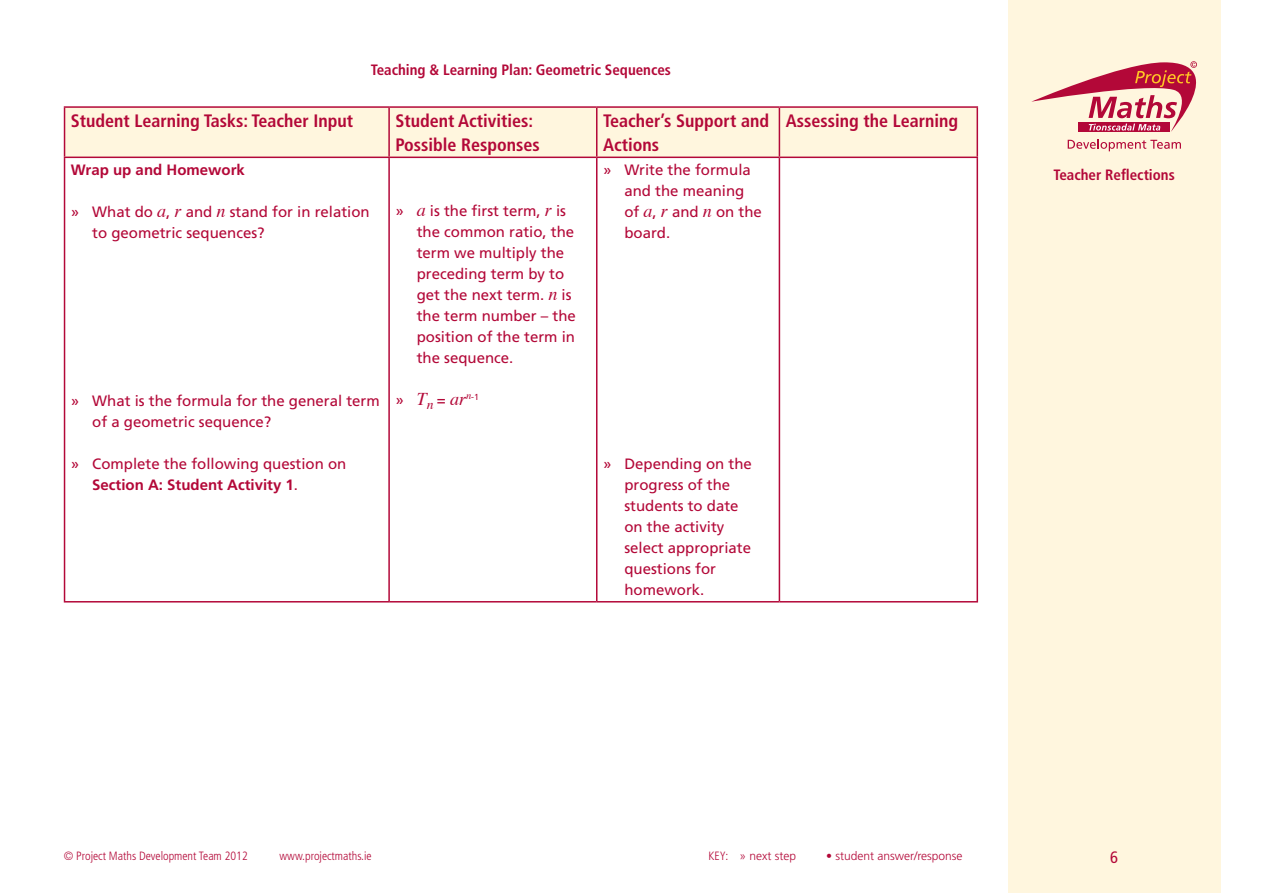
<style>
.page{position:relative;width:1263px;height:893px;background:#fff}
.page>*{position:absolute;margin:0;border:0;box-sizing:border-box;transform-origin:0 0}
.Table_Head{font:700 condensed 18px/24px "Frutiger";color:#b30838}
.Arrow_Bullit_Points{font:italic 18px "Times";color:#b30838}
.t1{font:condensed 16.5px "Frutiger";color:#b30838}
.Arrow_Bullit_Points-2{font:15px/21px "Frutiger";color:#b30838}
.t2{font:700 condensed 15px "Frutiger";color:#b30838}
.t3{font:700 15px "Frutiger";color:#b30838}
.t4{font:300 condensed 12px "Frutiger";color:#b30838}
.t5{font:300 12px "Frutiger";color:#b30838}
.s1{font-family:"Times";font-style:italic;font-size:18px}
.s2{font-family:"Frutiger";font-style:normal;font-size:15px}
.s3{font-weight:700}
.s4{font-stretch:condensed}
</style>
<div class="page">
<div style="left:1008px;top:0;width:212px;height:893px;background:#fff6de"></div>
<svg style="left:1068px;top:139px;width:113px;height:12px"></svg>
<svg style="left:1031px;top:61px;width:166px;height:71px"></svg>
<div style="left:65px;top:108px;width:911px;height:49px;background:#fff6de"></div>
<hr style="left:64px;top:106px;width:325px;height:2px;background:#b30838">
<hr style="left:64px;top:108px;width:1px;height:49px;background:#b30838">
<hr style="left:389px;top:106px;width:208px;height:2px;background:#b30838">
<hr style="left:388px;top:108px;width:2px;height:49px;background:#b30838">
<hr style="left:597px;top:106px;width:182px;height:2px;background:#b30838">
<hr style="left:596px;top:108px;width:1px;height:49px;background:#b30838">
<hr style="left:779px;top:106px;width:199px;height:2px;background:#b30838">
<hr style="left:779px;top:108px;width:1px;height:49px;background:#b30838">
<hr style="left:976px;top:108px;width:2px;height:49px;background:#b30838">
<hr style="left:64px;top:157px;width:325px;height:1px;background:#b30838">
<hr style="left:64px;top:158px;width:1px;height:443px;background:#b30838">
<hr style="left:389px;top:157px;width:208px;height:1px;background:#b30838">
<hr style="left:388px;top:158px;width:2px;height:443px;background:#b30838">
<hr style="left:597px;top:157px;width:182px;height:1px;background:#b30838">
<hr style="left:596px;top:158px;width:1px;height:443px;background:#b30838">
<hr style="left:779px;top:157px;width:199px;height:1px;background:#b30838">
<hr style="left:779px;top:158px;width:1px;height:443px;background:#b30838">
<hr style="left:976px;top:158px;width:2px;height:443px;background:#b30838">
<hr style="left:64px;top:601px;width:325px;height:1px;background:#b30838">
<hr style="left:389px;top:601px;width:208px;height:1px;background:#b30838">
<hr style="left:597px;top:601px;width:182px;height:1px;background:#b30838">
<hr style="left:779px;top:601px;width:199px;height:1px;background:#b30838">
<p class="t2" style="left:371px;top:61px;width:302px">Teaching &amp; Learning Plan: Geometric Sequences</p>
<p class="Table_Head" style="left:71px;top:109px;width:284px">Student Learning Tasks: Teacher Input</p>
<p class="Table_Head" style="left:395px;top:109px;width:146px">Student Activities:<br>Possible Responses</p>
<p class="Table_Head" style="left:603px;top:109px;width:167px">Teacher’s Support and<br>Actions</p>
<p class="Table_Head" style="left:786px;top:109px;width:174px">Assessing the Learning</p>
<p class="t3" style="left:71px;top:161px;width:175px">Wrap up and Homework</p>
<p class="Arrow_Bullit_Points-2" style="left:92px;top:202px;width:279px;text-indent:-21px">» What do <span class="s1">a</span>, <span class="s1">r</span> and <span class="s1">n</span> stand for in relation to geometric sequences?</p>
<p class="Arrow_Bullit_Points-2" style="left:624px;top:160px;width:139px;text-indent:-21px">» Write the formula and the meaning of <span class="s1">a</span>, <span class="s1">r</span> and <span class="s1">n</span> on the board.</p>
<p class="Arrow_Bullit_Points-2" style="left:417px;top:200px;width:161px;text-indent:-21px">» <span class="s1">a</span> is the first term, <span class="s1">r</span> is the common ratio, the term we multiply the preceding term by to get the next term. <span class="s1">n</span> is the term number – the position of the term in the sequence.</p>
<p class="Arrow_Bullit_Points" style="left:395px;top:383px;width:85px"><span class="s2">»</span> T<sub>n</sub> <span class="s2">=</span> ar<sup>n</sup><sup>-1</sup></p>
<p class="Arrow_Bullit_Points-2" style="left:92px;top:391px;width:289px;text-indent:-21px">» What is the formula for the general term of a geometric sequence?</p>
<p class="Arrow_Bullit_Points-2" style="left:92px;top:454px;width:256px;text-indent:-21px">» Complete the following question on<br><span class="s3">Section A: Student Activity 1</span>.</p>
<p class="Arrow_Bullit_Points-2" style="left:624px;top:454px;width:129px;text-indent:-21px">» Depending on the progress of the students to date on the activity select appropriate questions for homework.</p>
<p class="t2" style="left:1053px;top:166px;width:123px">Teacher Reflections</p>
<p class="t4" style="left:64px;top:849px;width:186px">© Project Maths Development Team 2012</p>
<p class="t4" style="left:279px;top:849px;width:94px">www.projectmaths.ie</p>
<p class="t5" style="left:709px;top:849px;width:89px"><span class="s4">KEY:</span> » next step</p>
<p class="t5" style="left:826px;top:849px;width:138px">• student answer/response</p>
<p class="t1" style="left:1110px;top:847px;width:9px">6</p>
</div>
